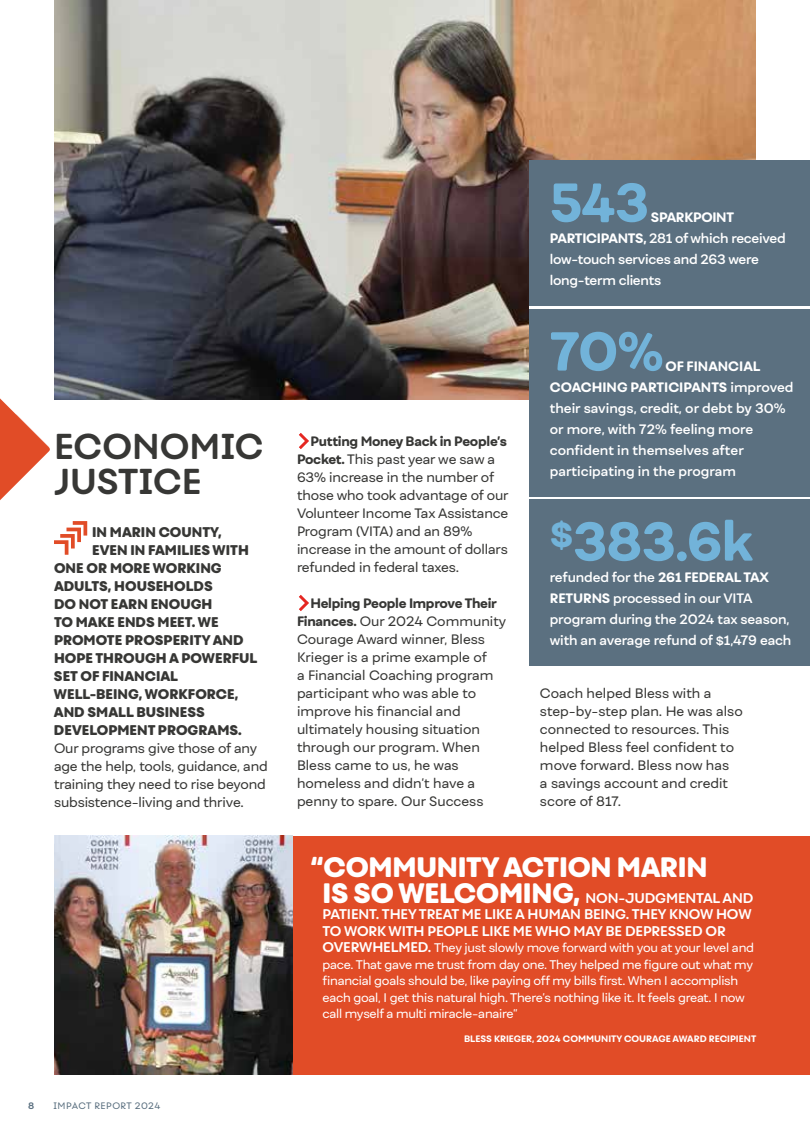
<style>
.page{position:relative;width:810px;height:1134px;background:#fff}
.page>*{position:absolute;margin:0;border:0;box-sizing:border-box;transform-origin:0 0}
.t1{font:800 52.5px "Fibra One";letter-spacing:-.02em;color:#72b3d9}
.t2{font:700 34.5px/34.5px "Fibra One Alt";color:#373735}
.t3{font:800 27px "Fibra One";letter-spacing:-.01em;color:#fff}
.t4{font:800 13.5px "Fibra One";color:#373735}
.t5{font:700 13.5px/16.5px "Fibra One";letter-spacing:-.01em;color:#fff}
.t6{font:13.2px/18px "Fibra One";letter-spacing:-.005em;color:#373735}
.t7{font:600 13.2px/21px "Fibra One";letter-spacing:-.01em;color:#fff}
.t8{font:12px/16.5px "Fibra One";letter-spacing:-.02em;color:#fff}
.t9{font:800 9px "Fibra One";color:#fff}
.t10{font:9px "Fibra One Alt";letter-spacing:.05em;color:#5b7080}
.t11{font:700 9px "Fibra One Alt";color:#5b7080}
.s1{font-weight:800}
.s2{font-weight:800;font-size:27px}
.s3{font-weight:700;font-size:13.5px}
</style>
<div class="page">
<svg style="left:299px;top:433px;width:10px;height:16px"></svg>
<svg style="left:299px;top:595px;width:10px;height:16px"></svg>
<img style="left:54px;top:0;width:702px;height:399px">
<svg style="left:0;top:308px;width:87px;height:247px"></svg>
<div style="left:54px;top:836px;width:756px;height:239px;background:#e14c27"></div>
<img style="left:54px;top:836px;width:239px;height:239px">
<div style="left:530px;top:160px;width:280px;height:146px;background:#5b7080"></div>
<div style="left:530px;top:309px;width:280px;height:187px;background:#5b7080"></div>
<div style="left:530px;top:499px;width:280px;height:167px;background:#5b7080"></div>
<h2 class="t2" style="left:54px;top:429px;width:211px">ECONOMIC<br>JUSTICE</h2>
<p class="t4" style="left:92px;top:523px;width:131px">IN MARIN COUNTY,</p>
<p class="t4" style="left:92px;top:541px;width:158px">EVEN IN FAMILIES WITH</p>
<p class="t4" style="left:54px;top:559px;width:169px">ONE OR MORE WORKING</p>
<p class="t4" style="left:54px;top:577px;width:160px">ADULTS, HOUSEHOLDS</p>
<p class="t4" style="left:54px;top:595px;width:160px">DO NOT EARN ENOUGH</p>
<p class="t4" style="left:54px;top:613px;width:166px">TO MAKE ENDS MEET. WE</p>
<p class="t4" style="left:54px;top:631px;width:191px">PROMOTE PROSPERITY AND</p>
<p class="t4" style="left:54px;top:649px;width:205px">HOPE THROUGH A POWERFUL</p>
<p class="t4" style="left:54px;top:667px;width:126px">SET OF FINANCIAL</p>
<p class="t4" style="left:54px;top:685px;width:186px">WELL-BEING, WORKFORCE,</p>
<p class="t4" style="left:54px;top:703px;width:152px">AND SMALL BUSINESS</p>
<p class="t4" style="left:54px;top:721px;width:189px">DEVELOPMENT PROGRAMS.</p>
<p class="t6" style="left:54px;top:739px;width:215px">Our programs give those of any age the help, tools, guidance, and training they need to rise beyond subsistence-living and thrive.</p>
<p class="t11" style="left:28px;top:1100px;width:8px">8</p>
<p class="t10" style="left:54px;top:1101px;width:108px">IMPACT REPORT 2024</p>
<p class="t6" style="left:297px;top:432px;width:213px;text-indent:14px"><span class="s1">Putting Money Back in People’s<br>Pocket.</span> This past year we saw a<br>63% increase in the number of those who took advantage of our<br>Volunteer Income Tax Assistance<br>Program (VITA) and an 89% increase in the amount of dollars refunded in federal taxes.</p>
<p class="t6" style="left:297px;top:594px;width:211px;text-indent:14px"><span class="s1">Helping People Improve Their<br>Finances.</span> Our 2024 Community<br>Courage Award winner, Bless<br>Krieger is a prime example of<br>a Financial Coaching program participant who was able to improve his financial and ultimately housing situation through our program. When<br>Bless came to us, he was homeless and didn’t have a penny to spare. Our Success</p>
<h1 class="t1" style="left:550px;top:169px;width:101px">543</h1>
<p class="t7" style="left:550px;top:206px;width:237px;text-indent:101px"><span class="s1">SPARKPOINT<br>PARTICIPANTS,</span> 281 of which received low-touch services and 263 were long-term clients</p>
<h1 class="t1" style="left:550px;top:318px;width:115px">70%</h1>
<p class="t7" style="left:550px;top:355px;width:245px;text-indent:116px"><span class="s1">OF FINANCIAL<br>COACHING PARTICIPANTS</span> improved their savings, credit, or debt by 30% or more, with 72% feeling more confident in themselves after participating in the program</p>
<h1 class="t1" style="left:550px;top:508px;width:205px"><sup>$</sup>383.6k</h1>
<p class="t7" style="left:550px;top:566px;width:243px">refunded for the <span class="s1">261 FEDERAL TAX RETURNS</span> processed in our VITA program during the 2024 tax season, with an average refund of $1,479 each</p>
<p class="t6" style="left:540px;top:684px;width:204px">Coach helped Bless with a step-by-step plan. He was also connected to resources. This helped Bless feel confident to move forward. Bless now has<br>a savings account and credit score of 817.</p>
<h3 class="t3" style="left:310px;top:850px;width:399px">“COMMUNITY ACTION MARIN</h3>
<p class="t5" style="left:322px;top:890px;width:432px"><span class="s2">IS SO WELCOMING,</span> NON-JUDGMENTAL AND<br>PATIENT. THEY TREAT ME LIKE A HUMAN BEING. THEY KNOW HOW<br>TO WORK WITH PEOPLE LIKE ME WHO MAY BE DEPRESSED OR</p>
<p class="t8" style="left:322px;top:940px;width:433px"><span class="s3">OVERWHELMED.</span> They just slowly move forward with you at your level and pace. That gave me trust from day one. They helped me figure out what my financial goals should be, like paying off my bills first. When I accomplish each goal, I get this natural high. There’s nothing like it. It feels great. I now call myself a multi miracle-anaire”</p>
<p class="t9" style="left:464px;top:1033px;width:294px">BLESS KRIEGER, 2024 COMMUNITY COURAGE AWARD RECIPIENT</p>
</div>
